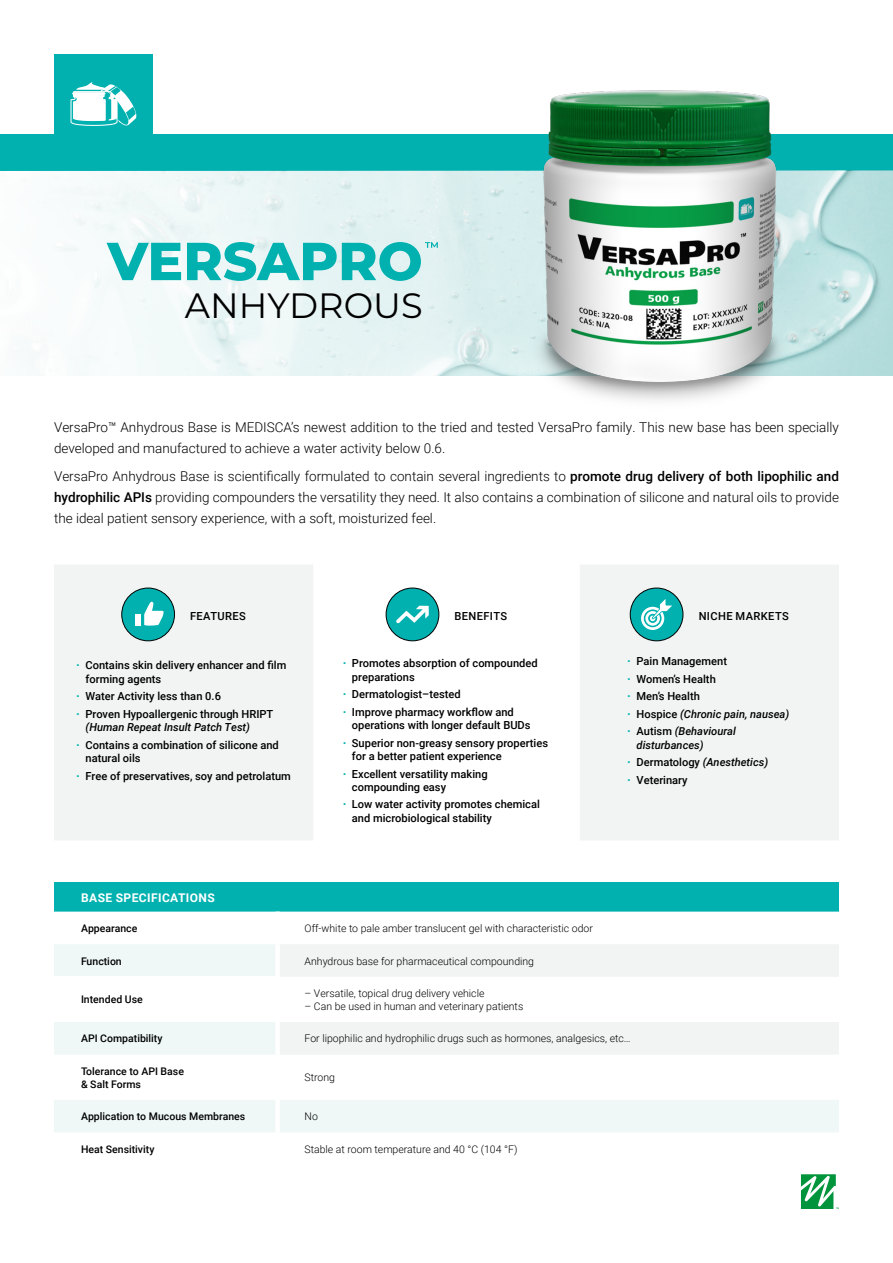
<style>
.page{position:relative;width:893px;height:1263px;background:#fff}
.page>*{position:absolute;margin:0;border:0;box-sizing:border-box;transform-origin:0 0}
.t1{font:800 53.4px "Montserrat";color:#00b1b0}
.t2{font:35.25px "Montserrat";color:#000}
.t3{font:300 13.5px/21px "Roboto";color:#000}
.t4{font:700 12px "Roboto";letter-spacing:.035em;color:#fff}
.t5{font:500 11.1px/13.4px "Roboto";color:#000}
.t6{font:italic 500 11.1px/13.4px "Roboto";color:#000}
.t7{font:500 11.1px "Roboto";letter-spacing:.035em;color:#000}
.t8{font:300 10.5px "Roboto";color:#000}
.t9{font:500 10.5px/12.6px "Roboto";color:#000}
.s1{font-weight:500}
.s2{font-family:"Montserrat";color:#00b1b0}
.s3{font-style:italic}
.s4{font-family:"Montserrat";font-style:normal;color:#00b1b0}
.s5{font-style:normal}
</style>
<div class="page">
<div style="left:54px;top:54px;width:99px;height:99px;background:#00b1b0"></div>
<div style="left:0;top:135px;width:893px;height:36px;background:#00b1b0"></div>
<svg style="left:70px;top:82px;width:67px;height:44px"></svg>
<img style="left:56px;top:171px;width:837px;height:205px">
<div style="left:580px;top:564px;width:259px;height:276px;background:#f2f4f4"></div>
<div style="left:630px;top:588px;width:53px;height:53px;background:#00b1b0;border-radius:50%"></div>
<div style="left:630px;top:587px;width:53px;height:54px;border:1px solid #000;border-radius:50%"></div>
<svg style="left:641px;top:599px;width:31px;height:31px"></svg>
<div style="left:54px;top:564px;width:259px;height:276px;background:#f2f4f4"></div>
<div style="left:122px;top:588px;width:53px;height:53px;background:#00b1b0;border-radius:50%"></div>
<div style="left:121px;top:587px;width:54px;height:54px;border:1px solid #000;border-radius:50%"></div>
<svg style="left:144px;top:601px;width:20px;height:25px"></svg>
<div style="left:136px;top:614px;width:5px;height:12px;background:#fff"></div>
<div style="left:386px;top:588px;width:53px;height:53px;background:#00b1b0;border-radius:50%"></div>
<div style="left:386px;top:587px;width:53px;height:54px;border:1px solid #000;border-radius:50%"></div>
<svg style="left:396px;top:606px;width:33px;height:17px"></svg>
<div style="left:54px;top:882px;width:785px;height:30px;background:#00b1b0"></div>
<svg style="left:54px;top:944px;width:785px;height:188px;fill:#eff8f7"></svg>
<svg style="left:280px;top:944px;width:559px;height:111px;fill:#f2f4f4"></svg>
<div style="left:54px;top:977px;width:224px;height:45px;background:#fff"></div>
<div style="left:275px;top:944px;width:5px;height:33px;background:#fff"></div>
<div style="left:275px;top:977px;width:5px;height:45px;background:#fff"></div>
<div style="left:275px;top:1022px;width:5px;height:33px;background:#fff"></div>
<div style="left:275px;top:1055px;width:5px;height:45px;background:#fff"></div>
<div style="left:275px;top:1100px;width:5px;height:32px;background:#fff"></div>
<img style="left:496px;top:91px;width:336px;height:310px">
<svg style="left:801px;top:1174px;width:38px;height:35px"></svg>
<svg style="left:425px;top:242px;width:13px;height:6px"></svg>
<h1 class="t1" style="left:107px;top:222px;width:317px">VERSAPRO</h1>
<h2 class="t2" style="left:185px;top:281px;width:239px">ANHYDROUS</h2>
<p class="t3" style="left:54px;top:416px;width:786px">VersaPro™ Anhydrous Base is MEDISCA’s newest addition to the tried and tested VersaPro family. This new base has been specially developed and manufactured to achieve a water activity below 0.6.</p>
<p class="t3" style="left:54px;top:465px;width:786px;text-align:justify">VersaPro Anhydrous Base is scientifically formulated to contain several ingredients to <span class="s1">promote drug delivery of both lipophilic and hydrophilic APIs</span> providing compounders the versatility they need. It also contains a combination of silicone and natural oils to provide the ideal patient sensory experience, with a soft, moisturized feel.</p>
<p class="t7" style="left:190px;top:608px;width:57px">FEATURES</p>
<p class="t5" style="left:86px;top:658px;width:202px;text-indent:-9px"><span class="s2">•</span> Contains skin delivery enhancer and film forming agents</p>
<p class="t5" style="left:76px;top:689px;width:146px"><span class="s2">•</span> Water Activity less than 0.6</p>
<p class="t5" style="left:86px;top:707px;width:189px;text-indent:-9px"><span class="s2">•</span> Proven Hypoallergenic through HRIPT <span class="s3">(Human Repeat Insult Patch Test)</span></p>
<p class="t5" style="left:86px;top:738px;width:195px;text-indent:-9px"><span class="s2">•</span> Contains a combination of silicone and natural oils</p>
<p class="t5" style="left:76px;top:769px;width:216px"><span class="s2">•</span> Free of preservatives, soy and petrolatum</p>
<p class="t7" style="left:455px;top:608px;width:54px">BENEFITS</p>
<p class="t5" style="left:352px;top:656px;width:187px;text-indent:-9px"><span class="s2">•</span> Promotes absorption of compounded preparations</p>
<p class="t5" style="left:343px;top:687px;width:120px"><span class="s2">•</span> Dermatologist–tested</p>
<p class="t5" style="left:352px;top:705px;width:180px;text-indent:-9px"><span class="s2">•</span> Improve pharmacy workflow and operations with longer default BUDs</p>
<p class="t5" style="left:352px;top:736px;width:198px;text-indent:-9px"><span class="s2">•</span> Superior non-greasy sensory properties for a better patient experience</p>
<p class="t5" style="left:352px;top:766px;width:137px;text-indent:-9px"><span class="s2">•</span> Excellent versatility making compounding easy</p>
<p class="t5" style="left:352px;top:797px;width:190px;text-indent:-9px"><span class="s2">•</span> Low water activity promotes chemical and microbiological stability</p>
<p class="t4" style="left:81px;top:889px;width:135px">BASE SPECIFICATIONS</p>
<p class="t9" style="left:81px;top:921px;width:58px">Appearance</p>
<p class="t8" style="left:305px;top:921px;width:290px">Off-white to pale amber translucent gel with characteristic odor</p>
<p class="t9" style="left:81px;top:954px;width:42px">Function</p>
<p class="t8" style="left:305px;top:953px;width:231px">Anhydrous base for pharmaceutical compounding</p>
<p class="t9" style="left:81px;top:993px;width:63px">Intended Use</p>
<p class="t8" style="left:305px;top:986px;width:181px">– Versatile, topical drug delivery vehicle</p>
<p class="t8" style="left:305px;top:999px;width:220px">– Can be used in human and veterinary patients</p>
<p class="t7" style="left:699px;top:608px;width:92px">NICHE MARKETS</p>
<p class="t5" style="left:627px;top:654px;width:101px"><span class="s2">•</span> Pain Management</p>
<p class="t5" style="left:627px;top:672px;width:90px"><span class="s2">•</span> Women’s Health</p>
<p class="t5" style="left:627px;top:689px;width:74px"><span class="s2">•</span> Men’s Health</p>
<p class="t6" style="left:627px;top:707px;width:164px"><span class="s4">•</span> <span class="s5">Hospice</span> (Chronic pain, nausea)</p>
<p class="t6" style="left:636px;top:724px;width:101px;text-indent:-9px"><span class="s4">•</span> <span class="s5">Autism</span> (Behavioural disturbances)</p>
<p class="t6" style="left:627px;top:755px;width:142px"><span class="s4">•</span> <span class="s5">Dermatology</span> (Anesthetics)</p>
<p class="t5" style="left:627px;top:773px;width:62px"><span class="s2">•</span> Veterinary</p>
<p class="t9" style="left:81px;top:1032px;width:83px">API Compatibility</p>
<p class="t8" style="left:305px;top:1031px;width:328px">For lipophilic and hydrophilic drugs such as hormones, analgesics, etc…</p>
<p class="t9" style="left:81px;top:1064px;width:104px">Tolerance to API Base &amp; Salt Forms</p>
<p class="t8" style="left:305px;top:1070px;width:32px">Strong</p>
<p class="t9" style="left:81px;top:1110px;width:166px">Application to Mucous Membranes</p>
<p class="t8" style="left:305px;top:1109px;width:15px">No</p>
<p class="t9" style="left:81px;top:1142px;width:75px">Heat Sensitivity</p>
<p class="t8" style="left:305px;top:1142px;width:214px">Stable at room temperature and 40 °C (104 °F)</p>
</div>
